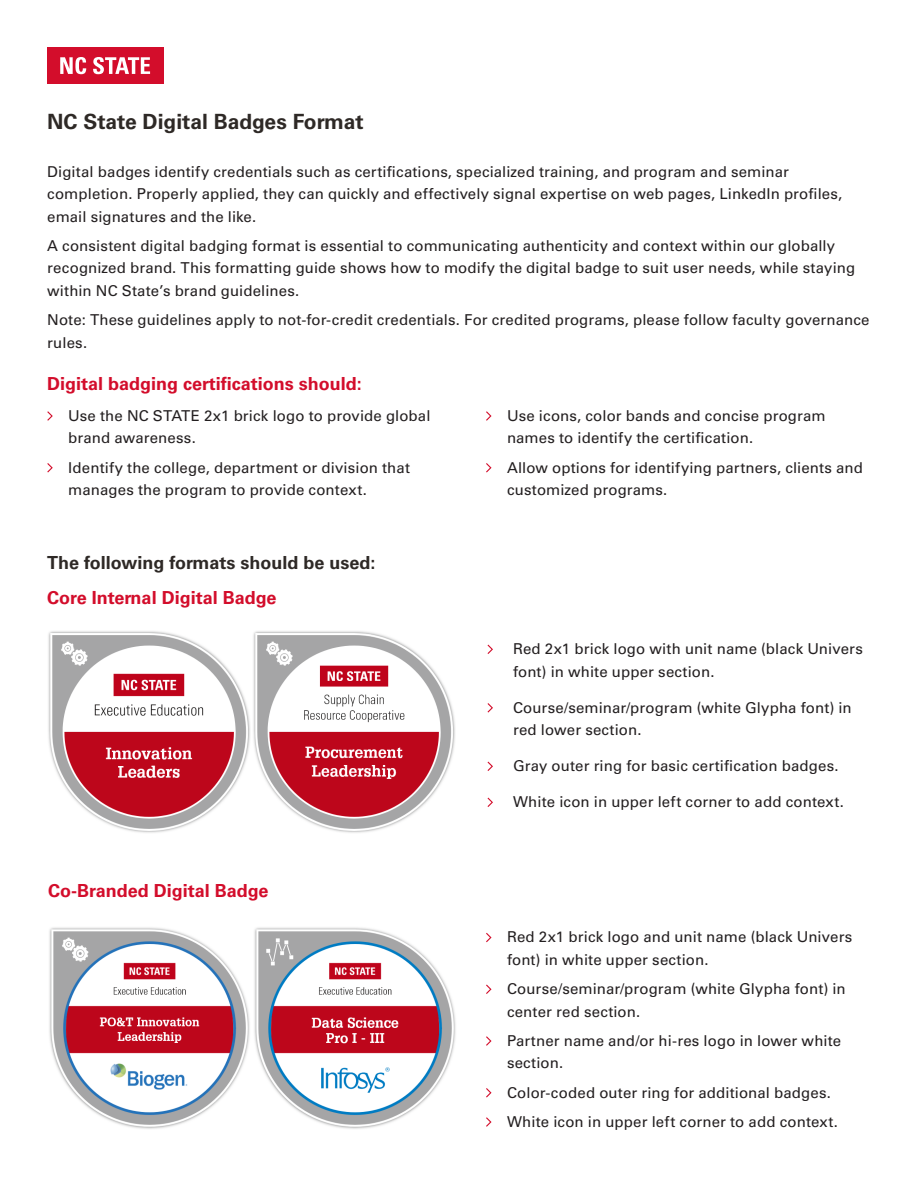
<style>
.page{position:relative;width:918px;height:1188px;background:#fff}
.page>*{position:absolute;margin:0;border:0;box-sizing:border-box;transform-origin:0 0}
.t1{font:700 21px "Univers LT Std";color:#2e2926}
.t2{font:700 18px "Univers LT Std";color:#d30d2b}
.t3{font:700 18px "Univers LT Std";color:#2e2926}
.t4{font:15px/22.5px "Univers LT Std";letter-spacing:.005em;color:#231f20}
</style>
<div class="page">
<div style="left:47px;top:47px;width:116px;height:37px;background:#d30d2b"></div>
<svg style="left:60px;top:57px;width:26px;height:17px"></svg>
<svg style="left:93px;top:57px;width:57px;height:17px"></svg>
<svg style="left:47px;top:411px;width:6px;height:10px"></svg>
<svg style="left:47px;top:463px;width:6px;height:10px"></svg>
<svg style="left:486px;top:411px;width:6px;height:10px"></svg>
<svg style="left:486px;top:463px;width:6px;height:10px"></svg>
<img style="left:49px;top:927px;width:201px;height:202px">
<img style="left:254px;top:927px;width:202px;height:202px">
<svg style="left:488px;top:645px;width:5px;height:9px"></svg>
<svg style="left:488px;top:703px;width:5px;height:10px"></svg>
<svg style="left:488px;top:762px;width:5px;height:9px"></svg>
<svg style="left:488px;top:798px;width:5px;height:9px"></svg>
<svg style="left:486px;top:933px;width:6px;height:9px"></svg>
<svg style="left:486px;top:985px;width:6px;height:9px"></svg>
<svg style="left:486px;top:1036px;width:6px;height:10px"></svg>
<svg style="left:486px;top:1088px;width:6px;height:10px"></svg>
<svg style="left:486px;top:1117px;width:6px;height:10px"></svg>
<img style="left:48px;top:631px;width:202px;height:202px">
<img style="left:253px;top:631px;width:202px;height:202px">
<p class="t1" style="left:47px;top:109px;width:318px">NC State Digital Badges Format</p>
<p class="t4" style="left:47px;top:160px;width:797px">Digital badges identify credentials such as certifications, specialized training, and program and seminar completion. Properly applied, they can quickly and effectively signal expertise on web pages, LinkedIn profiles, email signatures and the like.</p>
<p class="t4" style="left:47px;top:235px;width:810px">A consistent digital badging format is essential to communicating authenticity and context within our globally recognized brand. This formatting guide shows how to modify the digital badge to suit user needs, while staying within NC State’s brand guidelines.</p>
<p class="t4" style="left:47px;top:309px;width:824px">Note: These guidelines apply to not-for-credit credentials. For credited programs, please follow faculty governance rules.</p>
<p class="t2" style="left:47px;top:373px;width:316px">Digital badging certifications should:</p>
<p class="t4" style="left:68px;top:404px;width:364px">Use the NC STATE 2x1 brick logo to provide global brand awareness.</p>
<p class="t4" style="left:68px;top:456px;width:343px">Identify the college, department or division that manages the program to provide context.</p>
<p class="t3" style="left:47px;top:552px;width:330px">The following formats should be used:</p>
<p class="t2" style="left:47px;top:587px;width:231px">Core Internal Digital Badge</p>
<p class="t2" style="left:48px;top:880px;width:222px">Co-Branded Digital Badge</p>
<p class="t4" style="left:507px;top:404px;width:320px">Use icons, color bands and concise program names to identify the certification.</p>
<p class="t4" style="left:507px;top:456px;width:358px">Allow options for identifying partners, clients and customized programs.</p>
<p class="t4" style="left:513px;top:638px;width:351px">Red 2x1 brick logo with unit name (black Univers font) in white upper section.</p>
<p class="t4" style="left:513px;top:696px;width:340px">Course/seminar/program (white Glypha font) in red lower section.</p>
<p class="t4" style="left:513px;top:755px;width:327px">Gray outer ring for basic certification badges.</p>
<p class="t4" style="left:513px;top:791px;width:332px">White icon in upper left corner to add context.</p>
<p class="t4" style="left:507px;top:926px;width:347px">Red 2x1 brick logo and unit name (black Univers font) in white upper section.</p>
<p class="t4" style="left:507px;top:978px;width:340px">Course/seminar/program (white Glypha font) in center red section.</p>
<p class="t4" style="left:507px;top:1029px;width:336px">Partner name and/or hi-res logo in lower white section.</p>
<p class="t4" style="left:507px;top:1081px;width:326px">Color-coded outer ring for additional badges.</p>
<p class="t4" style="left:507px;top:1110px;width:332px">White icon in upper left corner to add context.</p>
</div>
